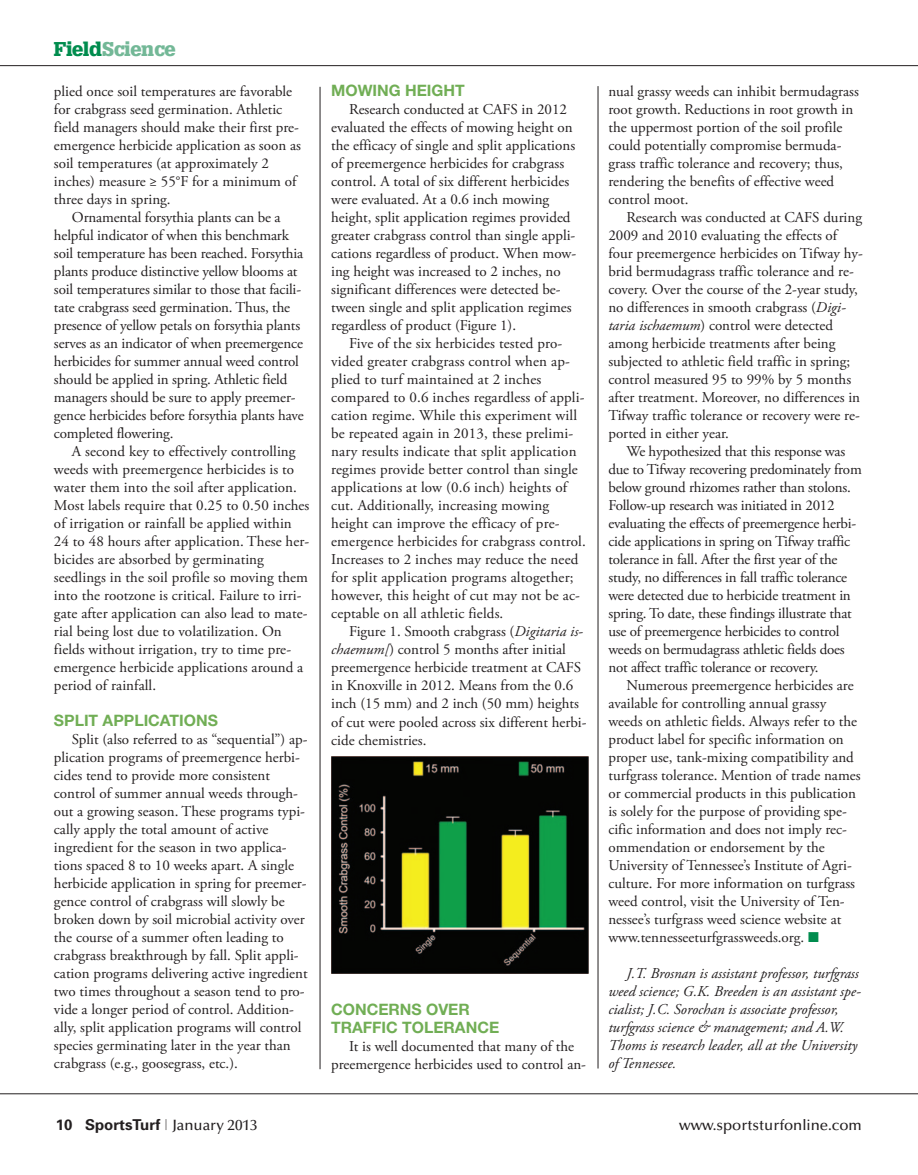
<style>
.page{position:relative;width:918px;height:1175px;background:#fff}
.page>*{position:absolute;margin:0;border:0;box-sizing:border-box;transform-origin:0 0}
.t1{font:900 19.5px "Glypha";letter-spacing:-.01em;color:#73b897}
.t2{font:700 15.75px/18px "Helvetica Neue";color:#71ae55}
.t3{font:15px/18px "Adobe Garamond Pro";color:#231f20}
.t4{font:italic 15px/18px "Adobe Garamond Pro";color:#231f20}
.t5{font:700 15px "Univers";color:#231f20}
.t6{font:500 15px "Optima";color:#231f20}
.s1{color:#008c4e}
.s2{font-style:italic}
.s3{font-weight:100;font-stretch:ultra-condensed}
.s4{font-family:"Optima";font-weight:500}
</style>
<div class="page">
<hr style="left:0;top:65px;width:918px;height:1px;background:#231f20">
<hr style="left:0;top:1093px;width:918px;height:1px;background:#231f20">
<hr style="left:320px;top:87px;width:1px;height:982px;background:#231f20">
<hr style="left:598px;top:86px;width:1px;height:982px;background:#231f20">
<img style="left:331px;top:756px;width:257px;height:217px">
<h1 class="t1" style="left:54px;top:37px;width:123px"><span class="s1">Field</span>Science</h1>
<p class="t3" style="left:54px;top:83px;width:248px">plied once soil temperatures are favorable for crabgrass seed germination. Athletic field managers should make their first pre&shy;emergence herbicide application as soon as soil temperatures (at approximately 2 inches) measure ≥ 55°F for a minimum of three days in spring.</p>
<p class="t3" style="left:54px;top:209px;width:251px;text-indent:18px">Ornamental forsythia plants can be a helpful indicator of when this benchmark soil temperature has been reached. Forsythia plants produce distinctive yellow blooms at soil temperatures similar to those that facili&shy;tate crabgrass seed germination. Thus, the presence of yellow petals on forsythia plants serves as an indicator of when preemergence herbicides for summer annual weed control should be applied in spring. Athletic field managers should be sure to apply preemer&shy;gence herbicides before forsythia plants have completed flowering.</p>
<p class="t3" style="left:54px;top:443px;width:257px;text-indent:18px">A second key to effectively controlling weeds with preemergence herbicides is to water them into the soil after application.<br>Most labels require that 0.25 to 0.50 inches of irrigation or rainfall be applied within 24 to 48 hours after application. These her&shy;bicides are absorbed by germinating seedlings in the soil profile so moving them into the rootzone is critical. Failure to irri&shy;gate after application can also lead to mate&shy;rial being lost due to volatilization. On fields without irrigation, try to time pre&shy;emergence herbicide applications around a period of rainfall.</p>
<p class="t2" style="left:54px;top:711px;width:165px">SPLIT APPLICATIONS</p>
<p class="t3" style="left:54px;top:731px;width:255px;text-indent:18px">Split (also referred to as “sequential”) ap&shy;plication programs of preemergence herbi&shy;cides tend to provide more consistent control of summer annual weeds through&shy;out a growing season. These programs typi&shy;cally apply the total amount of active ingredient for the season in two applica&shy;tions spaced 8 to 10 weeks apart. A single herbicide application in spring for preemer&shy;gence control of crabgrass will slowly be broken down by soil microbial activity over the course of a summer often leading to crabgrass breakthrough by fall. Split appli&shy;cation programs delivering active ingredient two times throughout a season tend to pro&shy;vide a longer period of control. Addition&shy;ally, split application programs will control species germinating later in the year than crabgrass (e.g., goosegrass, etc.).</p>
<p class="t2" style="left:331px;top:81px;width:135px">MOWING HEIGHT</p>
<p class="t3" style="left:331px;top:102px;width:246px;text-indent:18px">Research conducted at CAFS in 2012 evaluated the effects of mowing height on the efficacy of single and split applications of preemergence herbicides for crabgrass control. A total of six different herbicides were evaluated. At a 0.6 inch mowing height, split application regimes provided greater crabgrass control than single appli&shy;cations regardless of product. When mow&shy;ing height was increased to 2 inches, no significant differences were detected be&shy;tween single and split application regimes regardless of product (Figure 1).</p>
<p class="t3" style="left:331px;top:336px;width:256px;text-indent:18px">Five of the six herbicides tested pro&shy;vided greater crabgrass control when ap&shy;plied to turf maintained at 2 inches compared to 0.6 inches regardless of appli&shy;cation regime. While this experiment will be repeated again in 2013, these prelimi&shy;nary results indicate that split application regimes provide better control than single applications at low (0.6 inch) heights of cut. Additionally, increasing mowing height can improve the efficacy of pre&shy;emergence herbicides for crabgrass control.<br>Increases to 2 inches may reduce the need for split application programs altogether; however, this height of cut may not be ac&shy;ceptable on all athletic fields.</p>
<p class="t3" style="left:331px;top:624px;width:257px;text-indent:18px">Figure 1. Smooth crabgrass (<span class="s2">Digitaria is&shy;chaemum[</span>) control 5 months after initial preemergence herbicide treatment at CAFS in Knoxville in 2012. Means from the 0.6 inch (15 mm) and 2 inch (50 mm) heights of cut were pooled across six different herbi&shy;cide chemistries.</p>
<p class="t2" style="left:331px;top:999px;width:170px">CONCERNS OVER<br>TRAFFIC TOLERANCE</p>
<p class="t3" style="left:331px;top:1038px;width:256px;text-align:center">It is well documented that many of the preemergence herbicides used to control an-</p>
<p class="t3" style="left:608px;top:83px;width:252px">nual grassy weeds can inhibit bermudagrass root growth. Reductions in root growth in the uppermost portion of the soil profile could potentially compromise bermuda&shy;grass traffic tolerance and recovery; thus, rendering the benefits of effective weed control moot.</p>
<p class="t3" style="left:608px;top:209px;width:256px;text-indent:18px">Research was conducted at CAFS during 2009 and 2010 evaluating the effects of four preemergence herbicides on Tifway hy&shy;brid bermudagrass traffic tolerance and re&shy;covery. Over the course of the 2-year study, no differences in smooth crabgrass (<span class="s2">Digi&shy;taria ischaemum</span>) control were detected among herbicide treatments after being subjected to athletic field traffic in spring; control measured 95 to 99% by 5 months after treatment. Moreover, no differences in Tifway traffic tolerance or recovery were re&shy;ported in either year.</p>
<p class="t3" style="left:608px;top:443px;width:255px;text-indent:18px">We hypothesized that this response was due to Tifway recovering predominately from below ground rhizomes rather than stolons.<br>Follow-up research was initiated in 2012 evaluating the effects of preemergence herbi&shy;cide applications in spring on Tifway traffic tolerance in fall. After the first year of the study, no differences in fall traffic tolerance were detected due to herbicide treatment in spring. To date, these findings illustrate that use of preemergence herbicides to control weeds on bermudagrass athletic fields does not affect traffic tolerance or recovery.</p>
<p class="t3" style="left:608px;top:677px;width:254px;text-indent:18px">Numerous preemergence herbicides are available for controlling annual grassy weeds on athletic fields. Always refer to the product label for specific information on proper use, tank-mixing compatibility and turfgrass tolerance. Mention of trade names or commercial products in this publication is solely for the purpose of providing spe&shy;cific information and does not imply rec&shy;ommendation or endorsement by the University of Tennessee’s Institute of Agri&shy;culture. For more information on turfgrass weed control, visit the University of Ten&shy;nessee’s turfgrass weed science website at www.tennesseeturfgrassweeds.org. <span class="s1">■</span></p>
<p class="t4" style="left:608px;top:965px;width:254px;text-indent:18px">J.T. Brosnan is assistant professor, turfgrass weed science; G.K. Breeden is an assistant spe&shy;cialist; J.C. Sorochan is associate professor, turfgrass science &amp; management; and A.W.<br>Thoms is research leader, all at the University of Tennessee.</p>
<p class="t5" style="left:56px;top:1114px;width:203px">10 SportsTurf <span class="s3">|</span> <span class="s4">January 2013</span></p>
<p class="t6" style="left:679px;top:1116px;width:184px">www.sportsturfonline.com</p>
</div>
